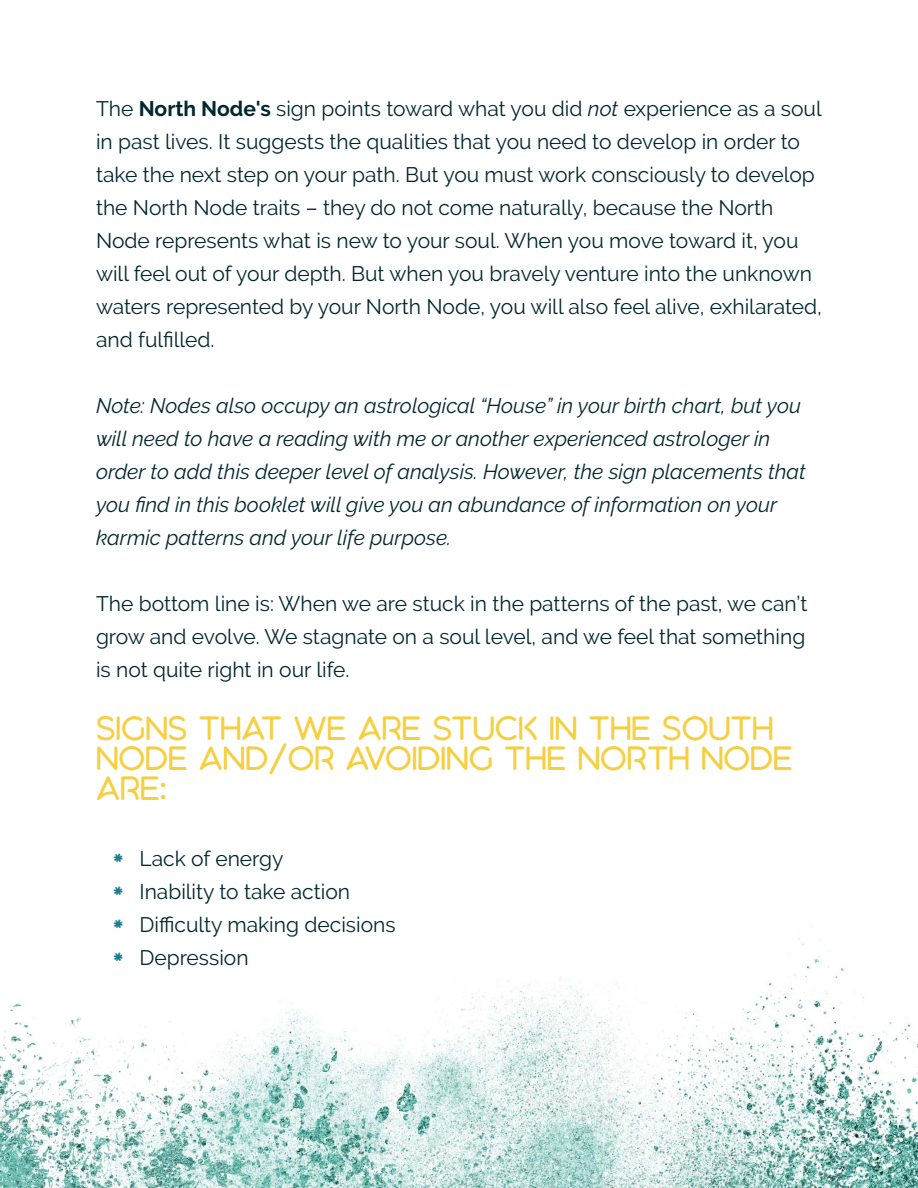
<style>
.page{position:relative;width:918px;height:1188px;background:#fff}
.page>*{position:absolute;margin:0;border:0;box-sizing:border-box;transform-origin:0 0}
.t1{font:30px/30px "Aquatico";color:#f6cf41}
.t2{font:21px/33px "Raleway";color:#002730}
.t3{font:italic 21px/33px "Raleway";color:#002730}
.s1{font-weight:700}
.s2{font-style:italic}
.s3{font-family:"Last Night";font-size:33px;color:#177e91}
</style>
<div class="page">
<img style="left:0;top:938px;width:918px;height:250px">
<p class="t2" style="left:96px;top:92px;width:727px">The <span class="s1">North Node's</span> sign points toward what you did <span class="s2">not</span> experience as a soul in past lives. It suggests the qualities that you need to develop in order to take the next step on your path. But you must work consciously to develop the North Node traits – they do not come naturally, because the North Node represents what is new to your soul. When you move toward it, you will feel out of your depth. But when you bravely venture into the unknown waters represented by your North Node, you will also feel alive, exhilarated, and fulfilled.</p>
<p class="t3" style="left:96px;top:389px;width:711px">Note: Nodes also occupy an astrological “House” in your birth chart, but you will need to have a reading with me or another experienced astrologer in order to add this deeper level of analysis. However, the sign placements that you find in this booklet will give you an abundance of information on your karmic patterns and your life purpose.</p>
<p class="t2" style="left:96px;top:587px;width:713px;text-align:justify">The bottom line is: When we are stuck in the patterns of the past, we can’t grow and evolve. We stagnate on a soul level, and we feel that something is not quite right in our life.</p>
<h1 class="t1" style="left:96px;top:718px;width:698px">SIGNS THAT WE ARE STUCK IN THE SOUTH<br>NODE AND/OR AVOIDING THE NORTH NODE<br>ARE:</h1>
<p class="t2" style="left:113px;top:842px;width:285px"><span class="s3">*</span> Lack of energy<br><span class="s3">*</span> Inability to take action<br><span class="s3">*</span> Difficulty making decisions <span class="s3">*</span> Depression</p>
</div>
